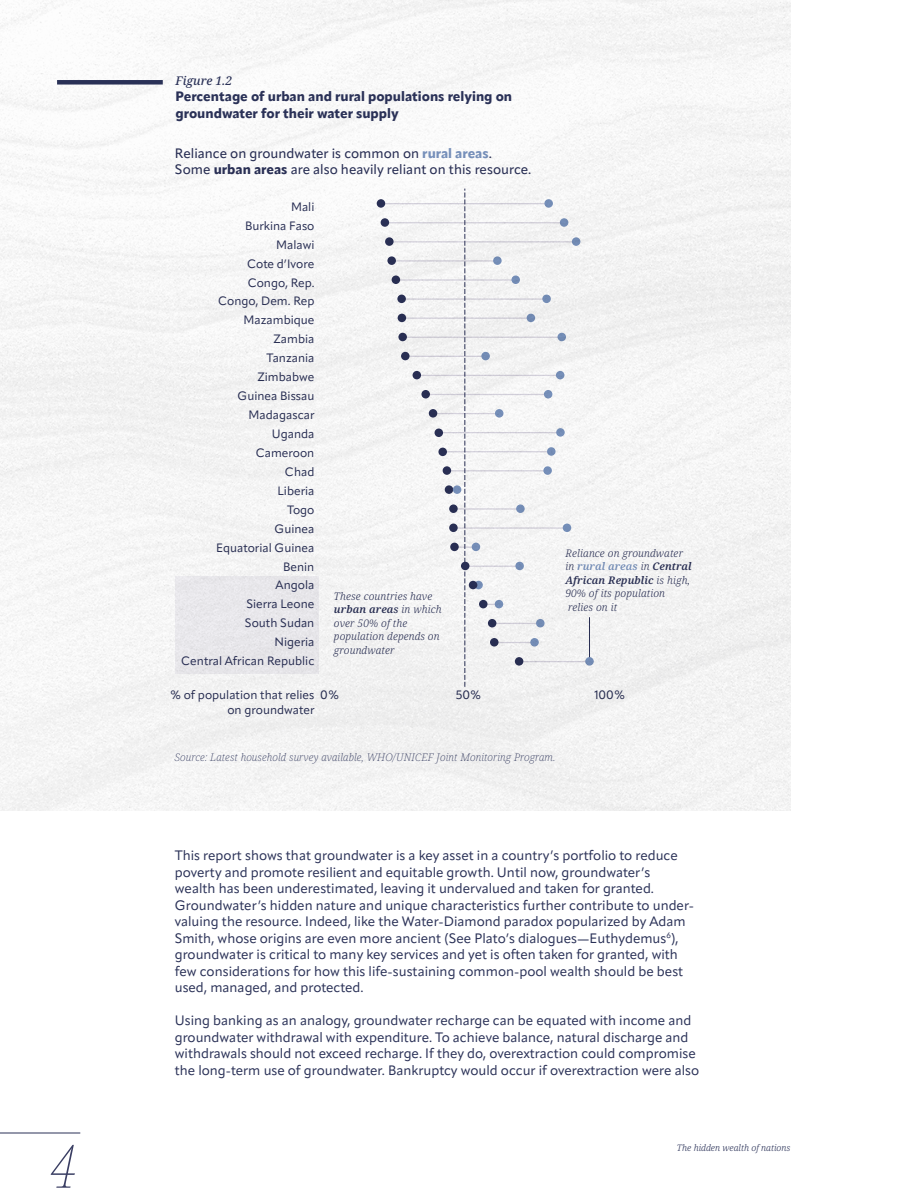
<style>
.page{position:relative;width:918px;height:1188px;background:#fff}
.page>*{position:absolute;margin:0;border:0;box-sizing:border-box;transform-origin:0 0}
.t1{font:italic 100 extra-condensed 60px "Noto Serif";color:#3a3e63}
.t2{font:13.5px/16.5px "Apparat";color:#2a3157}
.t3{font:500 13.5px/16.2px "Apparat";color:#2b3157}
.t4{font:800 13.5px/16.5px "Apparat";color:#2a3157}
.t5{font:12px/18.9px "Apparat";color:#2b3157;text-align:right}
.t6{font:italic 500 12px "Noto Serif";color:#2a3157}
.t7{font:italic 300 10.5px/13.5px "Noto Serif";letter-spacing:.01em;color:#2b3157}
.t8{font:italic 200 10.5px "Noto Serif";letter-spacing:.01em;color:#2a3157}
.t9{font:italic 300 9px "Noto Serif";color:#2a3157}
.s1{font-weight:800;color:#7993be}
.s2{font-weight:800}
.s3{font-weight:600}
.s4{font-weight:500}
.s5{font-weight:600;color:#7993be}
</style>
<div class="page">
<div style="left:0;top:0;width:790px;height:811px;background:#f5f5f5"></div>
<div style="left:57px;top:80px;width:106px;height:5px;background:#2a3157"></div>
<hr style="left:0;top:1133px;width:80px;height:1px;background:#2a3157">
<hr style="left:381px;top:203px;width:168px;height:1px;background:#d9d6e1">
<hr style="left:384px;top:222px;width:180px;height:1px;background:#d9d6e1">
<hr style="left:388px;top:241px;width:188px;height:1px;background:#d9d6e1">
<hr style="left:392px;top:260px;width:106px;height:2px;background:#d9d6e1">
<hr style="left:396px;top:279px;width:120px;height:2px;background:#d9d6e1">
<hr style="left:399px;top:298px;width:148px;height:2px;background:#d9d6e1">
<hr style="left:399px;top:318px;width:132px;height:1px;background:#d9d6e1">
<hr style="left:403px;top:337px;width:159px;height:1px;background:#d9d6e1">
<hr style="left:405px;top:356px;width:80px;height:1px;background:#d9d6e1">
<hr style="left:416px;top:375px;width:145px;height:1px;background:#d9d6e1">
<hr style="left:426px;top:394px;width:122px;height:1px;background:#d9d6e1">
<hr style="left:433px;top:413px;width:66px;height:1px;background:#d9d6e1">
<hr style="left:438px;top:432px;width:123px;height:1px;background:#d9d6e1">
<hr style="left:441px;top:451px;width:110px;height:1px;background:#d9d6e1">
<hr style="left:445px;top:470px;width:103px;height:1px;background:#d9d6e1">
<hr style="left:453px;top:508px;width:68px;height:2px;background:#d9d6e1">
<hr style="left:453px;top:527px;width:114px;height:2px;background:#d9d6e1">
<hr style="left:453px;top:546px;width:23px;height:2px;background:#d9d6e1">
<hr style="left:465px;top:566px;width:55px;height:1px;background:#d9d6e1">
<hr style="left:492px;top:623px;width:49px;height:1px;background:#d9d6e1">
<hr style="left:495px;top:642px;width:39px;height:1px;background:#d9d6e1">
<hr style="left:518px;top:661px;width:72px;height:1px;background:#d9d6e1">
<div style="left:377px;top:199px;width:8px;height:9px;background:#2b3157;border-radius:50%"></div>
<div style="left:544px;top:199px;width:9px;height:9px;background:#7993be;border-radius:50%"></div>
<div style="left:381px;top:218px;width:8px;height:9px;background:#2b3157;border-radius:50%"></div>
<div style="left:560px;top:218px;width:8px;height:9px;background:#738bb5;border-radius:50%"></div>
<svg style="left:572px;top:237px;width:8px;height:9px"></svg>
<div style="left:385px;top:237px;width:9px;height:9px;background:#2b3157;border-radius:50%"></div>
<div style="left:387px;top:256px;width:9px;height:9px;background:#2b3157;border-radius:50%"></div>
<svg style="left:493px;top:256px;width:9px;height:9px"></svg>
<div style="left:392px;top:276px;width:8px;height:8px;background:#2b3157;border-radius:50%"></div>
<svg style="left:511px;top:276px;width:9px;height:8px"></svg>
<div style="left:397px;top:295px;width:9px;height:8px;background:#2b3157;border-radius:50%"></div>
<svg style="left:542px;top:295px;width:9px;height:8px"></svg>
<div style="left:398px;top:314px;width:8px;height:8px;background:#2b3157;border-radius:50%"></div>
<div style="left:527px;top:314px;width:8px;height:8px;background:#7189b1;border-radius:50%"></div>
<div style="left:398px;top:333px;width:9px;height:8px;background:#2b3157;border-radius:50%"></div>
<div style="left:558px;top:333px;width:8px;height:8px;background:#728ab3;border-radius:50%"></div>
<div style="left:401px;top:352px;width:9px;height:8px;background:#2b3157;border-radius:50%"></div>
<svg style="left:481px;top:352px;width:9px;height:8px"></svg>
<div style="left:413px;top:371px;width:8px;height:8px;background:#2b3157;border-radius:50%"></div>
<div style="left:556px;top:371px;width:8px;height:8px;background:#748db6;border-radius:50%"></div>
<div style="left:421px;top:390px;width:9px;height:8px;background:#2b3157;border-radius:50%"></div>
<div style="left:544px;top:390px;width:8px;height:8px;background:#7993be;border-radius:50%"></div>
<div style="left:429px;top:409px;width:8px;height:9px;background:#2b3157;border-radius:50%"></div>
<div style="left:495px;top:409px;width:8px;height:9px;background:#7993be;border-radius:50%"></div>
<div style="left:435px;top:429px;width:8px;height:8px;background:#2b3157;border-radius:50%"></div>
<div style="left:556px;top:428px;width:9px;height:9px;background:#7993be;border-radius:50%"></div>
<div style="left:438px;top:448px;width:9px;height:8px;background:#2b3157;border-radius:50%"></div>
<svg style="left:547px;top:447px;width:9px;height:9px"></svg>
<div style="left:443px;top:466px;width:8px;height:9px;background:#2b3157;border-radius:50%"></div>
<div style="left:543px;top:466px;width:9px;height:9px;background:#7993be;border-radius:50%"></div>
<div style="left:445px;top:485px;width:8px;height:9px;background:#2b3157;border-radius:50%"></div>
<svg style="left:453px;top:485px;width:8px;height:9px"></svg>
<div style="left:449px;top:504px;width:9px;height:9px;background:#2b3157;border-radius:50%"></div>
<svg style="left:516px;top:504px;width:9px;height:9px"></svg>
<div style="left:449px;top:524px;width:9px;height:8px;background:#2b3157;border-radius:50%"></div>
<div style="left:563px;top:524px;width:8px;height:8px;background:#748db7;border-radius:50%"></div>
<div style="left:450px;top:543px;width:9px;height:8px;background:#2b3157;border-radius:50%"></div>
<div style="left:472px;top:543px;width:8px;height:8px;background:#748db6;border-radius:50%"></div>
<div style="left:461px;top:562px;width:8px;height:8px;background:#2b3157;border-radius:50%"></div>
<div style="left:515px;top:562px;width:9px;height:8px;background:#748db6;border-radius:50%"></div>
<svg style="left:474px;top:581px;width:9px;height:8px"></svg>
<div style="left:469px;top:581px;width:8px;height:8px;background:#2b3157;border-radius:50%"></div>
<div style="left:479px;top:600px;width:9px;height:8px;background:#2b3157;border-radius:50%"></div>
<div style="left:495px;top:600px;width:8px;height:8px;background:#738cb5;border-radius:50%"></div>
<div style="left:488px;top:619px;width:8px;height:8px;background:#2b3157;border-radius:50%"></div>
<svg style="left:536px;top:619px;width:9px;height:8px"></svg>
<div style="left:490px;top:638px;width:9px;height:9px;background:#2b3157;border-radius:50%"></div>
<svg style="left:530px;top:638px;width:9px;height:9px"></svg>
<div style="left:515px;top:657px;width:8px;height:9px;background:#2b3157;border-radius:50%"></div>
<svg style="left:465px;top:189px;width:1px;height:498px"></svg>
<div style="left:175px;top:576px;width:144px;height:97px;background:#e7e6ea"></div>
<hr style="left:589px;top:617px;width:1px;height:46px;background:#2b3157">
<svg style="left:585px;top:657px;width:9px;height:9px"></svg>
<p class="t6" style="left:176px;top:72px;width:58px">Figure 1.2</p>
<p class="t4" style="left:176px;top:88px;width:338px">Percentage of urban and rural populations relying on groundwater for their water supply</p>
<p class="t3" style="left:175px;top:145px;width:358px">Reliance on groundwater is common on <span class="s1">rural areas</span>.<br>Some <span class="s2">urban areas</span> are also heavily reliant on this resource.</p>
<p class="t5" style="left:181px;top:197px;width:135px">Mali<br>Burkina Faso<br>Malawi<br>Cote d’Ivore<br>Congo, Rep.<br>Congo, Dem. Rep<br>Mazambique<br>Zambia<br>Tanzania<br>Zimbabwe<br>Guinea Bissau<br>Madagascar<br>Uganda<br>Cameroon<br>Chad<br>Liberia<br>Togo<br>Guinea<br>Equatorial Guinea<br>Benin<br>Angola<br>Sierra Leone<br>South Sudan<br>Nigeria<br>Central African Republic</p>
<p class="t7" style="left:334px;top:590px;width:109px">These countries have <span class="s3">urban area</span><span class="s4">s</span> in which over 50% of the population depends on groundwater</p>
<p class="t7" style="left:565px;top:546px;width:128px">Reliance on groundwater in <span class="s5">rural areas</span> in <span class="s3">Central<br>African Republic</span> is high,<br>90% of its population relies on it</p>
<p class="t5" style="left:169px;top:688px;width:147px;line-height:14.4px">% of population that relies on groundwater</p>
<p class="t5" style="left:320px;top:685px;width:21px">0%</p>
<p class="t5" style="left:456px;top:685px;width:28px">50%</p>
<p class="t5" style="left:594px;top:685px;width:33px">100%</p>
<p class="t8" style="left:175px;top:750px;width:382px">Source: Latest household survey available, WHO/UNICEF Joint Monitoring Program.</p>
<p class="t2" style="left:175px;top:847px;width:521px">This report shows that groundwater is a key asset in a country’s portfolio to reduce poverty and promote resilient and equitable growth. Until now, groundwater’s wealth has been underestimated, leaving it undervalued and taken for granted.<br>Groundwater’s hidden nature and unique characteristics further contribute to under&shy;valuing the resource. Indeed, like the Water-Diamond paradox popularized by Adam Smith, whose origins are even more ancient (See Plato’s dialogues—Euthydemus<sup>6</sup>), groundwater is critical to many key services and yet is often taken for granted, with few considerations for how this life-sustaining common-pool wealth should be best used, managed, and protected.</p>
<p class="t2" style="left:175px;top:1012px;width:526px">Using banking as an analogy, groundwater recharge can be equated with income and groundwater withdrawal with expenditure. To achieve balance, natural discharge and withdrawals should not exceed recharge. If they do, overextraction could compromise the long-term use of groundwater. Bankruptcy would occur if overextraction were also</p>
<h1 class="t1" style="left:51px;top:1126px;width:27px">4</h1>
<p class="t9" style="left:677px;top:1141px;width:115px">The hidden wealth of nations</p>
</div>
